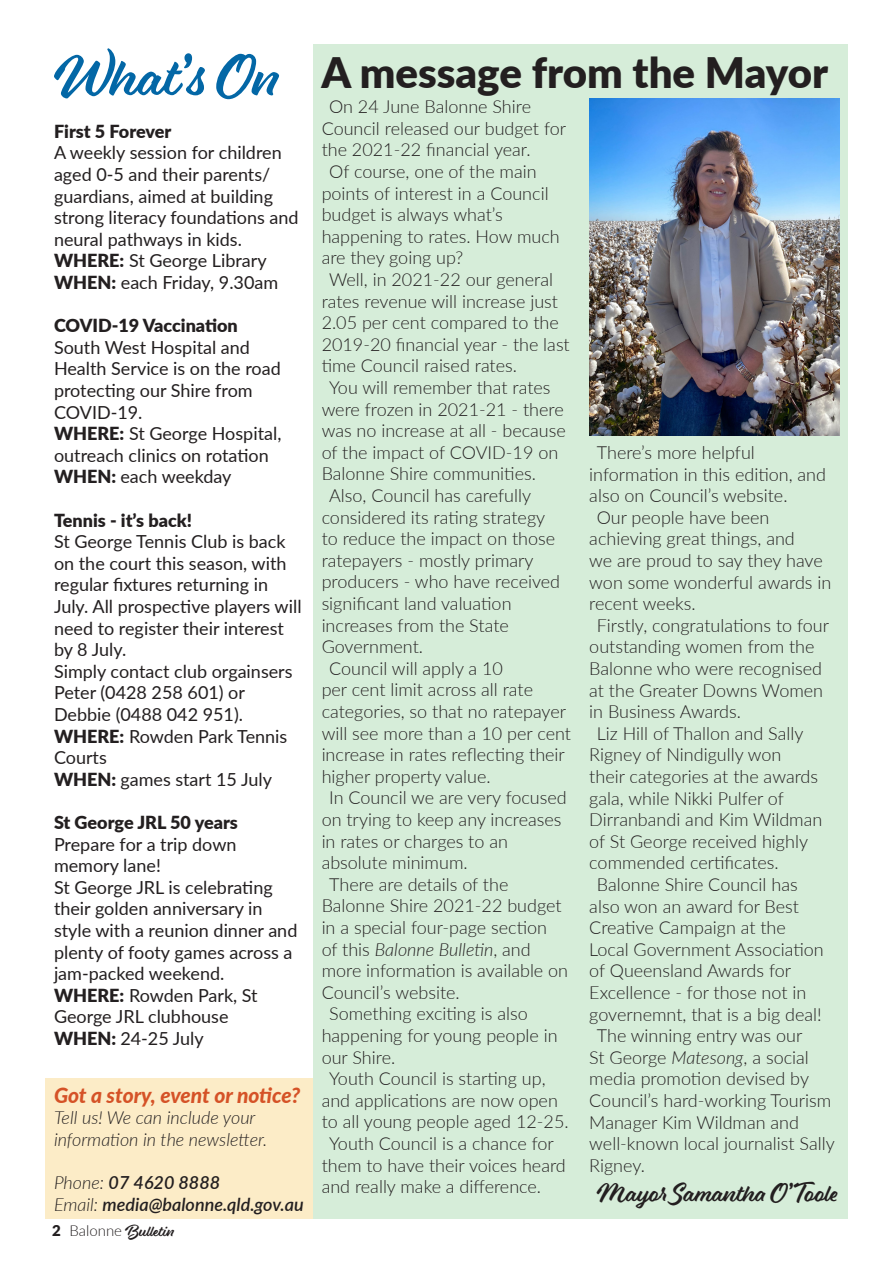
<style>
.page{position:relative;width:893px;height:1263px;background:#fff}
.page>*{position:absolute;margin:0;border:0;box-sizing:border-box;transform-origin:0 0}
.t1{font:54px "Eds Market Main Script";color:#0367a6}
.t2{font:900 42px "Lato";color:#231f20}
.t3{font:24px "Eds Market Main Script";color:#231f20}
.t4{font:italic 800 21px "Lato";letter-spacing:-.005em;color:#d55227}
.t5{font:300 18px/21.6px "Lato";color:#231f20}
.t6{font:18px/21.6px "Lato";color:#231f20}
.t7{font:900 18px "Lato";color:#231f20}
.t8{font:italic 300 18px/21.6px "Lato";color:#231f20}
.t9{font:italic 600 18px "Lato";color:#231f20}
.t10{font:15px "Eds Market Main Script";color:#231f20}
.s1{font-weight:900}
.s2{font-weight:300}
.s3{font-family:"Lato";font-weight:900}
.s4{font-family:"Lato";font-weight:300}
.s5{font-style:italic}
</style>
<div class="page">
<div style="left:45px;top:1078px;width:268px;height:140px;background:#fcecc7"></div>
<div style="left:313px;top:44px;width:534px;height:1174px;background:#d6edd9"></div>
<img style="left:590px;top:99px;width:250px;height:337px">
<p class="t1" style="left:54px;top:44px;width:227px">What’s On</p>
<p class="t7" style="left:54px;top:118px;width:119px">First 5 Forever</p>
<p class="t6" style="left:54px;top:141px;width:246px">A weekly session for children aged 0-5 and their parents/ guardians, aimed at building strong literacy foundations and neural pathways in kids.</p>
<p class="t6" style="left:54px;top:249px;width:214px"><span class="s1">WHERE:</span> St George Library</p>
<p class="t6" style="left:54px;top:271px;width:226px"><span class="s1">WHEN:</span> each Friday, 9.30am</p>
<p class="t7" style="left:54px;top:312px;width:185px">COVID-19 Vaccination</p>
<p class="t6" style="left:54px;top:336px;width:228px">South West Hospital and<br>Health Service is on the road protecting our Shire from<br>COVID-19.</p>
<p class="t6" style="left:54px;top:422px;width:229px"><span class="s1">WHERE:</span> St George Hospital, outreach clinics on rotation</p>
<p class="t6" style="left:54px;top:465px;width:179px"><span class="s1">WHEN:</span> each weekday</p>
<p class="t7" style="left:54px;top:506px;width:140px">Tennis - it’s back!</p>
<p class="t6" style="left:54px;top:530px;width:249px">St George Tennis Club is back on the court this season, with regular fixtures returning in<br>July. All prospective players will need to register their interest by 8 July.</p>
<p class="t6" style="left:54px;top:660px;width:240px">Simply contact club orgainsers<br>Peter (0428 258 601) or<br>Debbie (0488 042 951).</p>
<p class="t6" style="left:54px;top:724px;width:235px"><span class="s1">WHERE:</span> Rowden Park Tennis<br>Courts</p>
<p class="t6" style="left:54px;top:768px;width:220px"><span class="s1">WHEN:</span> games start 15 July</p>
<p class="t7" style="left:54px;top:809px;width:185px">St George JRL 50 years</p>
<p class="t6" style="left:54px;top:832px;width:184px">Prepare for a trip down memory lane!</p>
<p class="t6" style="left:54px;top:876px;width:245px">St George JRL is celebrating their golden anniversary in style with a reunion dinner and plenty of footy games across a jam-packed weekend.</p>
<p class="t6" style="left:54px;top:984px;width:205px"><span class="s1">WHERE:</span> Rowden Park, St<br>George JRL clubhouse</p>
<p class="t6" style="left:54px;top:1027px;width:151px"><span class="s1">WHEN:</span> 24-25 July</p>
<p class="t4" style="left:54px;top:1079px;width:248px">Got a story, event or notice?</p>
<p class="t8" style="left:54px;top:1106px;width:215px">Tell us! We can include your information in the newsletter.</p>
<p class="t9" style="left:54px;top:1169px;width:168px"><span class="s2">Phone:</span> 07 4620 8888</p>
<p class="t9" style="left:54px;top:1191px;width:251px"><span class="s2">Email:</span> media@balonne.qld.gov.au</p>
<p class="t10" style="left:52px;top:1222px;width:124px"><span class="s3">2</span> <span class="s4">Balonne</span> Bulletin</p>
<p class="t2" style="left:322px;top:41px;width:508px">A message from the Mayor</p>
<p class="t5" style="left:322px;top:95px;width:246px;text-indent:8px">On 24 June Balonne Shire<br>Council released our budget for the 2021-22 financial year.</p>
<p class="t5" style="left:322px;top:160px;width:240px;text-indent:8px">Of course, one of the main points of interest in a Council budget is always what’s happening to rates. How much are they going up?</p>
<p class="t5" style="left:322px;top:268px;width:250px;text-indent:8px">Well, in 2021-22 our general rates revenue will increase just<br>2.05 per cent compared to the<br>2019-20 financial year - the last time Council raised rates.</p>
<p class="t5" style="left:322px;top:376px;width:246px;text-indent:8px">You will remember that rates were frozen in 2021-21 - there was no increase at all - because of the impact of COVID-19 on<br>Balonne Shire communities.</p>
<p class="t5" style="left:322px;top:484px;width:240px;text-indent:8px">Also, Council has carefully considered its rating strategy to reduce the impact on those ratepayers - mostly primary producers - who have received significant land valuation increases from the State<br>Government.</p>
<p class="t5" style="left:322px;top:657px;width:251px;text-indent:8px">Council will apply a 10<br>per cent limit across all rate categories, so that no ratepayer will see more than a 10 per cent increase in rates reflecting their higher property value.</p>
<p class="t5" style="left:322px;top:786px;width:247px;text-indent:8px">In Council we are very focused on trying to keep any increases in rates or charges to an absolute minimum.</p>
<p class="t5" style="left:322px;top:873px;width:248px;text-indent:8px">There are details of the<br>Balonne Shire 2021-22 budget in a special four-page section<br>of this <span class="s5">Balonne Bulletin</span>, and more information is available on<br>Council’s website.</p>
<p class="t5" style="left:322px;top:1002px;width:238px;text-indent:8px">Something exciting is also happening for young people in our Shire.</p>
<p class="t5" style="left:322px;top:1067px;width:249px;text-indent:8px">Youth Council is starting up, and applications are now open to all young people aged 12-25.</p>
<p class="t5" style="left:322px;top:1132px;width:246px;text-indent:8px">Youth Council is a chance for them to have their voices heard and really make a difference.</p>
<p class="t5" style="left:589px;top:441px;width:238px;text-indent:8px">There’s more helpful information in this edition, and also on Council’s website.</p>
<p class="t5" style="left:589px;top:506px;width:243px;text-indent:8px">Our people have been achieving great things, and<br>we are proud to say they have won some wonderful awards in recent weeks.</p>
<p class="t5" style="left:589px;top:614px;width:241px;text-indent:8px">Firstly, congratulations to four outstanding women from the<br>Balonne who were recognised at the Greater Downs Women in Business Awards.</p>
<p class="t5" style="left:589px;top:722px;width:235px;text-indent:8px">Liz Hill of Thallon and Sally<br>Rigney of Nindigully won<br>their categories at the awards gala, while Nikki Pulfer of<br>Dirranbandi and Kim Wildman of St George received highly commended certificates.</p>
<p class="t5" style="left:589px;top:873px;width:236px;text-indent:8px">Balonne Shire Council has also won an award for Best<br>Creative Campaign at the<br>Local Government Association of Queensland Awards for<br>Excellence - for those not in governemnt, that is a big deal!</p>
<p class="t5" style="left:589px;top:1024px;width:247px;text-indent:8px">The winning entry was our<br>St George <span class="s5">Matesong</span>, a social media promotion devised by<br>Council’s hard-working Tourism<br>Manager Kim Wildman and well-known local journalist Sally<br>Rigney.</p>
<p class="t3" style="left:597px;top:1178px;width:243px">Mayor Samantha O’Toole</p>
</div>
